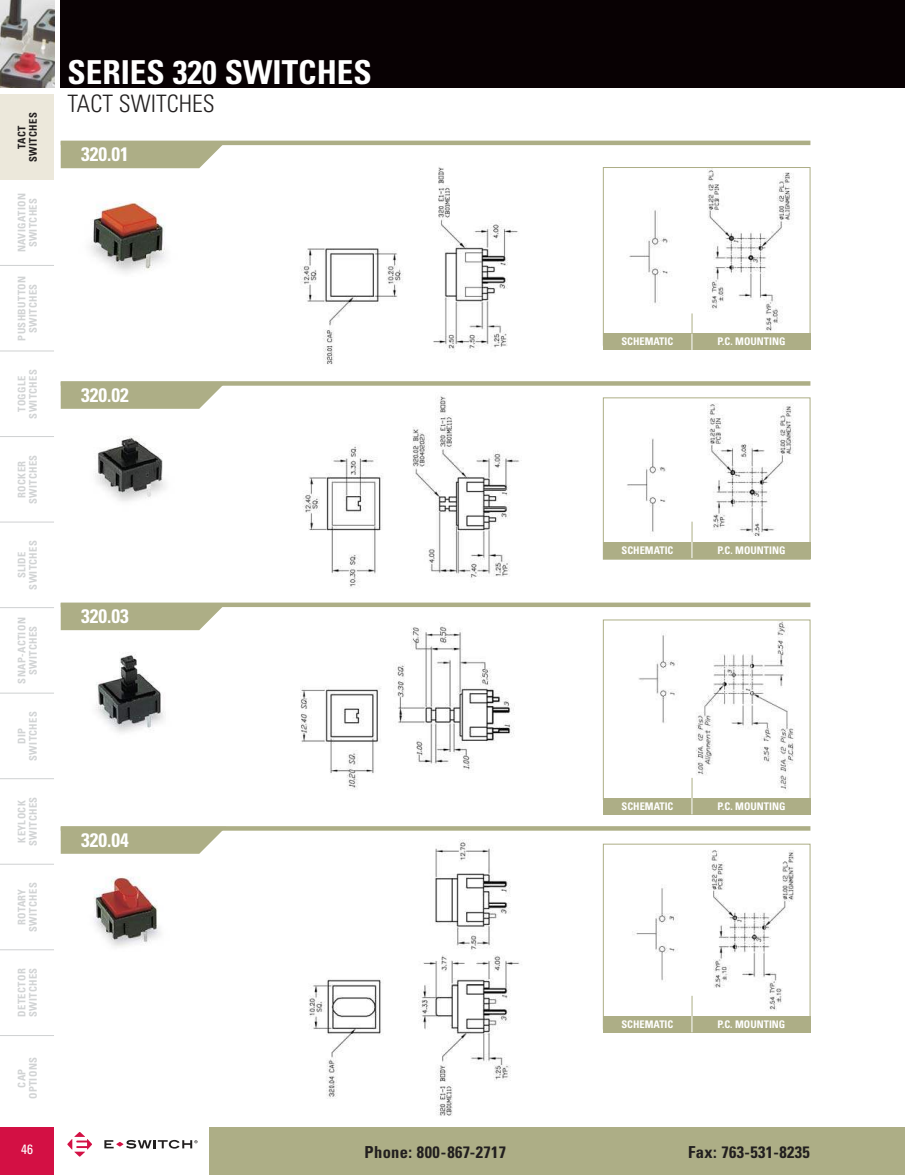
<style>
.page{position:relative;width:905px;height:1175px;background:#fff}
.page>*{position:absolute;margin:0;border:0;box-sizing:border-box;transform-origin:0 0}
.t1{font:700 condensed 33px "Univers";color:#fff}
.t2{font:300 condensed 24px "Univers";color:#221f1f}
.t3{font:700 condensed 19.5px "Univers";color:#fff}
.t4{font:700 condensed 16.5px "Univers";letter-spacing:.02em;color:#221f1f}
.t5{font:condensed 13.5px "Univers";color:#fff}
.t6{font:700 condensed 10.5px/11.2px "Univers";letter-spacing:.035em;color:#d1d3d4;text-align:center}
.t7{font:700 condensed 10.5px "Univers";color:#fff}
.t8{font:700 condensed 10.5px/11.2px "Univers";letter-spacing:.035em;color:#221f1f;text-align:center}
</style>
<div class="page">
<div style="left:0;top:1127px;width:54px;height:47px;background:#d31044"></div>
<div style="left:209px;top:1127px;width:695px;height:47px;background:#adae86"></div>
<div style="left:61px;top:0;width:843px;height:88px;background:#080103"></div>
<img style="left:0;top:0;width:54px;height:88px">
<hr style="left:0;top:265px;width:54px;height:1px;background:#d1d3d4">
<hr style="left:0;top:350px;width:54px;height:1px;background:#d1d3d4">
<hr style="left:0;top:436px;width:54px;height:1px;background:#d1d3d4">
<hr style="left:0;top:521px;width:54px;height:1px;background:#d1d3d4">
<hr style="left:0;top:607px;width:54px;height:1px;background:#d1d3d4">
<hr style="left:0;top:692px;width:54px;height:1px;background:#d1d3d4">
<hr style="left:0;top:778px;width:54px;height:1px;background:#d1d3d4">
<hr style="left:0;top:863px;width:54px;height:1px;background:#d1d3d4">
<hr style="left:0;top:949px;width:54px;height:1px;background:#d1d3d4">
<hr style="left:0;top:1035px;width:54px;height:1px;background:#d1d3d4">
<div style="left:0;top:95px;width:54px;height:85px;background:#ece8db"></div>
<svg style="left:67px;top:1132px;width:25px;height:24px"></svg>
<svg style="left:104px;top:1139px;width:93px;height:9px"></svg>
<img style="left:309px;top:839px;width:211px;height:277px">
<img style="left:93px;top:876px;width:68px;height:71px">
<svg style="left:61px;top:830px;width:165px;height:23px;background:#b4b590"></svg>
<svg style="left:61px;top:826px;width:749px;height:4px;background:#b0b18a"></svg>
<img style="left:300px;top:167px;width:218px;height:198px">
<img style="left:90px;top:201px;width:76px;height:72px">
<svg style="left:61px;top:145px;width:165px;height:23px;background:#b4b590"></svg>
<hr style="left:61px;top:141px;width:749px;height:4px;background:#adae86">
<img style="left:302px;top:396px;width:220px;height:191px">
<img style="left:95px;top:436px;width:70px;height:65px">
<svg style="left:61px;top:386px;width:161px;height:23px;background:#b3b48f"></svg>
<div style="left:61px;top:381px;width:749px;height:5px;background:#adae86"></div>
<img style="left:300px;top:626px;width:215px;height:163px">
<img style="left:96px;top:654px;width:69px;height:78px">
<svg style="left:61px;top:607px;width:162px;height:23px;background:#b3b48f"></svg>
<div style="left:61px;top:602px;width:749px;height:5px;background:#adae86"></div>
<img style="left:605px;top:169px;width:199px;height:165px">
<div style="left:603px;top:167px;width:207px;height:178px;border:1px solid #adae86"></div>
<div style="left:603px;top:334px;width:207px;height:16px;background:#adae86"></div>
<svg style="left:691px;top:313px;width:1px;height:37px"></svg>
<img style="left:627px;top:403px;width:167px;height:139px">
<div style="left:603px;top:397px;width:207px;height:162px;border:1px solid #adae86"></div>
<div style="left:603px;top:542px;width:207px;height:16px;background:#adae86"></div>
<svg style="left:691px;top:521px;width:1px;height:37px"></svg>
<img style="left:638px;top:621px;width:156px;height:175px">
<div style="left:603px;top:619px;width:207px;height:180px;border:1px solid #adae86"></div>
<div style="left:603px;top:798px;width:207px;height:16px;background:#adae86"></div>
<svg style="left:691px;top:778px;width:1px;height:36px"></svg>
<img style="left:632px;top:850px;width:162px;height:166px">
<div style="left:603px;top:843px;width:207px;height:186px;border:1px solid #adae86"></div>
<div style="left:603px;top:1016px;width:207px;height:16px;background:#adae86"></div>
<svg style="left:691px;top:995px;width:1px;height:37px"></svg>
<p class="t8" style="left:17px;top:162px;width:51px;rotate:-90deg">TACT<br>SWITCHES</p>
<p class="t6" style="left:17px;top:252px;width:60px;rotate:-90deg">NAVIGATION<br>SWITCHES</p>
<p class="t6" style="left:17px;top:341px;width:66px;rotate:-90deg">PUSHBUTTON<br>SWITCHES</p>
<p class="t6" style="left:17px;top:418px;width:51px;rotate:-90deg">TOGGLE<br>SWITCHES</p>
<p class="t6" style="left:17px;top:504px;width:51px;rotate:-90deg">ROCKER<br>SWITCHES</p>
<p class="t6" style="left:17px;top:589px;width:51px;rotate:-90deg">SLIDE<br>SWITCHES</p>
<p class="t6" style="left:17px;top:683px;width:68px;rotate:-90deg">SNAP-ACTION<br>SWITCHES</p>
<p class="t6" style="left:17px;top:760px;width:51px;rotate:-90deg">DIP<br>SWITCHES</p>
<p class="t6" style="left:17px;top:846px;width:51px;rotate:-90deg">KEYLOCK<br>SWITCHES</p>
<p class="t6" style="left:17px;top:931px;width:51px;rotate:-90deg">ROTARY<br>SWITCHES</p>
<p class="t6" style="left:17px;top:1017px;width:51px;text-align:left;rotate:-90deg">DETECTOR<br>SWITCHES</p>
<p class="t6" style="left:17px;top:1099px;width:43px;rotate:-90deg">CAP<br>OPTIONS</p>
<p class="t5" style="left:21px;top:1143px;width:13px">46</p>
<h1 class="t1" style="left:68px;top:59px;width:305px">SERIES 320 SWITCHES</h1>
<h2 class="t2" style="left:68px;top:90px;width:149px">TACT SWITCHES</h2>
<h3 class="t3" style="left:81px;top:146px;width:49px">320.01</h3>
<h3 class="t3" style="left:81px;top:387px;width:49px">320.02</h3>
<h3 class="t3" style="left:81px;top:608px;width:49px">320.03</h3>
<h3 class="t3" style="left:81px;top:832px;width:49px">320.04</h3>
<p class="t7" style="left:621px;top:337px;width:53px">SCHEMATIC</p>
<p class="t7" style="left:717px;top:337px;width:69px">P.C. MOUNTING</p>
<p class="t7" style="left:621px;top:545px;width:53px">SCHEMATIC</p>
<p class="t7" style="left:717px;top:545px;width:69px">P.C. MOUNTING</p>
<p class="t7" style="left:621px;top:802px;width:53px">SCHEMATIC</p>
<p class="t7" style="left:717px;top:802px;width:69px">P.C. MOUNTING</p>
<p class="t7" style="left:621px;top:1019px;width:53px">SCHEMATIC</p>
<p class="t7" style="left:717px;top:1019px;width:69px">P.C. MOUNTING</p>
<h3 class="t4" style="left:364px;top:1145px;width:143px">Phone: 800-867-2717</h3>
<h3 class="t4" style="left:688px;top:1145px;width:123px">Fax: 763-531-8235</h3>
</div>
